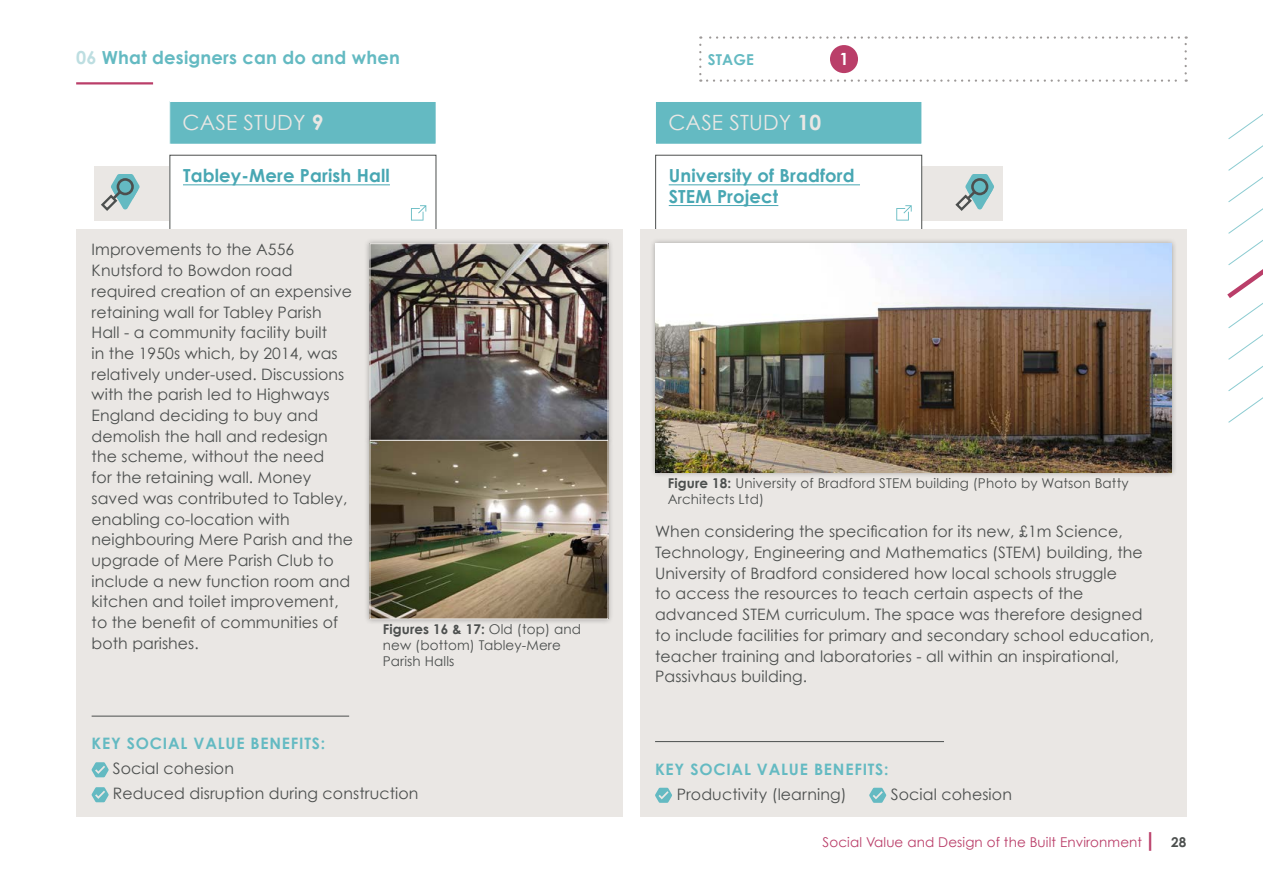
<style>
.page{position:relative;width:1263px;height:893px;background:#fff}
.page>*{position:absolute;margin:0;border:0;box-sizing:border-box;transform-origin:0 0}
.t1{font:21px "Century Gothic";letter-spacing:.01em;color:#eae7e4}
.t2{font:700 21px "Century Gothic";color:#eae7e4}
.t3{font:700 18px/20.7px "Century Gothic";letter-spacing:.01em;color:#48a7b3}
.t4{font:700 18px "Century Gothic";letter-spacing:.01em;color:#64bac2}
.t5{font:700 16.8px "Century Gothic";color:#fff}
.t6{font:15.75px/20.7px "Century Gothic";letter-spacing:.005em;color:#4c4f4e}
.t7{font:700 15.75px "Century Gothic";letter-spacing:.05em;color:#64bac2}
.t8{font:700 15px "Century Gothic";letter-spacing:.01em;color:#64bac2}
.t9{font:13.5px/16.2px "Century Gothic";letter-spacing:.01em;color:#4c4f4e}
.t10{font:13.5px "Century Gothic";letter-spacing:.01em;color:#ba3e69}
.t11{font:700 13.5px "Century Gothic";color:#4c4f4e}
.s1{color:#bddee1}
.s2{font-weight:700}
.s3{font-weight:700;font-size:20.25px}
</style>
<div class="page">
<hr style="left:76px;top:82px;width:77px;height:2px;background:#ba3e69">
<svg style="left:1227px;top:114px;width:36px;height:309px"></svg>
<svg style="left:699px;top:36px;width:488px;height:46px"></svg>
<div style="left:830px;top:45px;width:28px;height:28px;background:#ba3e69;border-radius:50%"></div>
<div style="left:915px;top:167px;width:87px;height:54px;background:#eae7e4"></div>
<svg style="left:955px;top:174px;width:39px;height:37px"></svg>
<div style="left:656px;top:155px;width:266px;height:76px;background:#fff"></div>
<hr style="left:669px;top:184px;width:191px;height:1px;background:#48a7b3">
<hr style="left:669px;top:205px;width:109px;height:1px;background:#48a7b3">
<div style="left:655px;top:155px;width:267px;height:76px;border:1px solid #4c4f4e"></div>
<div style="left:94px;top:167px;width:88px;height:54px;background:#eae7e4"></div>
<svg style="left:101px;top:174px;width:39px;height:37px"></svg>
<div style="left:170px;top:102px;width:266px;height:42px;background:#64bac2"></div>
<div style="left:169px;top:101px;width:267px;height:43px;border:1px solid #fff"></div>
<div style="left:170px;top:155px;width:266px;height:76px;background:#fff"></div>
<hr style="left:183px;top:184px;width:207px;height:1px;background:#48a7b3">
<div style="left:169px;top:155px;width:267px;height:76px;border:1px solid #4c4f4e"></div>
<div style="left:640px;top:229px;width:546px;height:587px;background:#eae7e4"></div>
<div style="left:649px;top:238px;width:528px;height:240px;background:#000;opacity:.3"></div>
<img style="left:655px;top:244px;width:516px;height:228px">
<hr style="left:655px;top:741px;width:289px;height:1px;background:#4c4f4e">
<svg style="left:655px;top:788px;width:17px;height:15px"></svg>
<svg style="left:869px;top:788px;width:17px;height:15px"></svg>
<div style="left:655px;top:102px;width:267px;height:42px;background:#64bac2"></div>
<div style="left:655px;top:101px;width:267px;height:43px;border:1px solid #fff"></div>
<div style="left:77px;top:229px;width:546px;height:587px;background:#eae7e4"></div>
<hr style="left:92px;top:716px;width:257px;height:1px;background:#4c4f4e">
<svg style="left:92px;top:762px;width:17px;height:15px"></svg>
<svg style="left:92px;top:787px;width:17px;height:15px"></svg>
<svg style="left:411px;top:205px;width:15px;height:16px"></svg>
<svg style="left:896px;top:205px;width:16px;height:16px"></svg>
<div style="left:364px;top:238px;width:250px;height:208px;background:#000;opacity:.3"></div>
<img style="left:372px;top:245px;width:234px;height:189px">
<div style="left:370px;top:243px;width:238px;height:198px;border:1px solid #eae7e4"></div>
<div style="left:364px;top:434px;width:250px;height:191px;background:#000;opacity:.3"></div>
<div style="left:370px;top:440px;width:238px;height:179px;border:1px solid #eae7e4"></div>
<p class="t4" style="left:76px;top:47px;width:325px"><span class="s1">06</span> What designers can do and when</p>
<h1 class="t1" style="left:183px;top:110px;width:142px">CASE STUDY <span class="s2">9</span></h1>
<p class="t3" style="left:183px;top:165px;width:208px">Tabley-Mere Parish Hall</p>
<p class="t6" style="left:92px;top:239px;width:263px">Improvements to the A556<br>Knutsford to Bowdon road required creation of an expensive retaining wall for Tabley Parish<br>Hall - a community facility built<br>in the 1950s which, by 2014, was relatively under-used. Discussions with the parish led to Highways<br>England deciding to buy and demolish the hall and redesign the scheme, without the need<br>for the retaining wall. Money saved was contributed to Tabley, enabling co-location with neighbouring Mere Parish and the upgrade of Mere Parish Club to include a new function room and kitchen and toilet improvement, to the benefit of communities of both parishes.</p>
<p class="t9" style="left:383px;top:620px;width:200px"><span class="s2">Figures 16 &amp; 17:</span> Old (top) and new (bottom) Tabley-Mere<br>Parish Halls</p>
<p class="t7" style="left:92px;top:734px;width:235px">KEY SOCIAL VALUE BENEFITS:</p>
<p class="t6" style="left:113px;top:756px;width:307px;line-height:24.9px">Social cohesion<br>Reduced disruption during construction</p>
<p class="t8" style="left:708px;top:50px;width:48px">STAGE</p>
<p class="t5" style="left:839px;top:49px;width:11px">1</p>
<h1 class="t2" style="left:796px;top:109px;width:13px">4</h1>
<h1 class="t1" style="left:668px;top:110px;width:154px">CASE STUDY <span class="s2">10</span></h1>
<p class="t3" style="left:669px;top:165px;width:187px">University of Bradford<br>STEM Project</p>
<p class="t9" style="left:668px;top:474px;width:462px"><span class="s2">Figure 18:</span> University of Bradford STEM building (Photo by Watson Batty<br>Architects Ltd)</p>
<p class="t6" style="left:655px;top:521px;width:501px">When considering the specification for its new, £1m Science, Technology, Engineering and Mathematics (STEM) building, the University of Bradford considered how local schools struggle<br>to access the resources to teach certain aspects of the advanced STEM curriculum. The space was therefore designed to include facilities for primary and secondary school education, teacher training and laboratories - all within an inspirational, Passivhaus building.</p>
<p class="t7" style="left:655px;top:759px;width:235px">KEY SOCIAL VALUE BENEFITS:</p>
<p class="t6" style="left:677px;top:783px;width:171px">Productivity (learning)</p>
<p class="t6" style="left:891px;top:783px;width:123px">Social cohesion</p>
<p class="t10" style="left:822px;top:833px;width:337px">Social Value and Design of the Built Environment<span class="s3">|</span></p>
<p class="t11" style="left:1171px;top:834px;width:17px">28</p>
</div>
